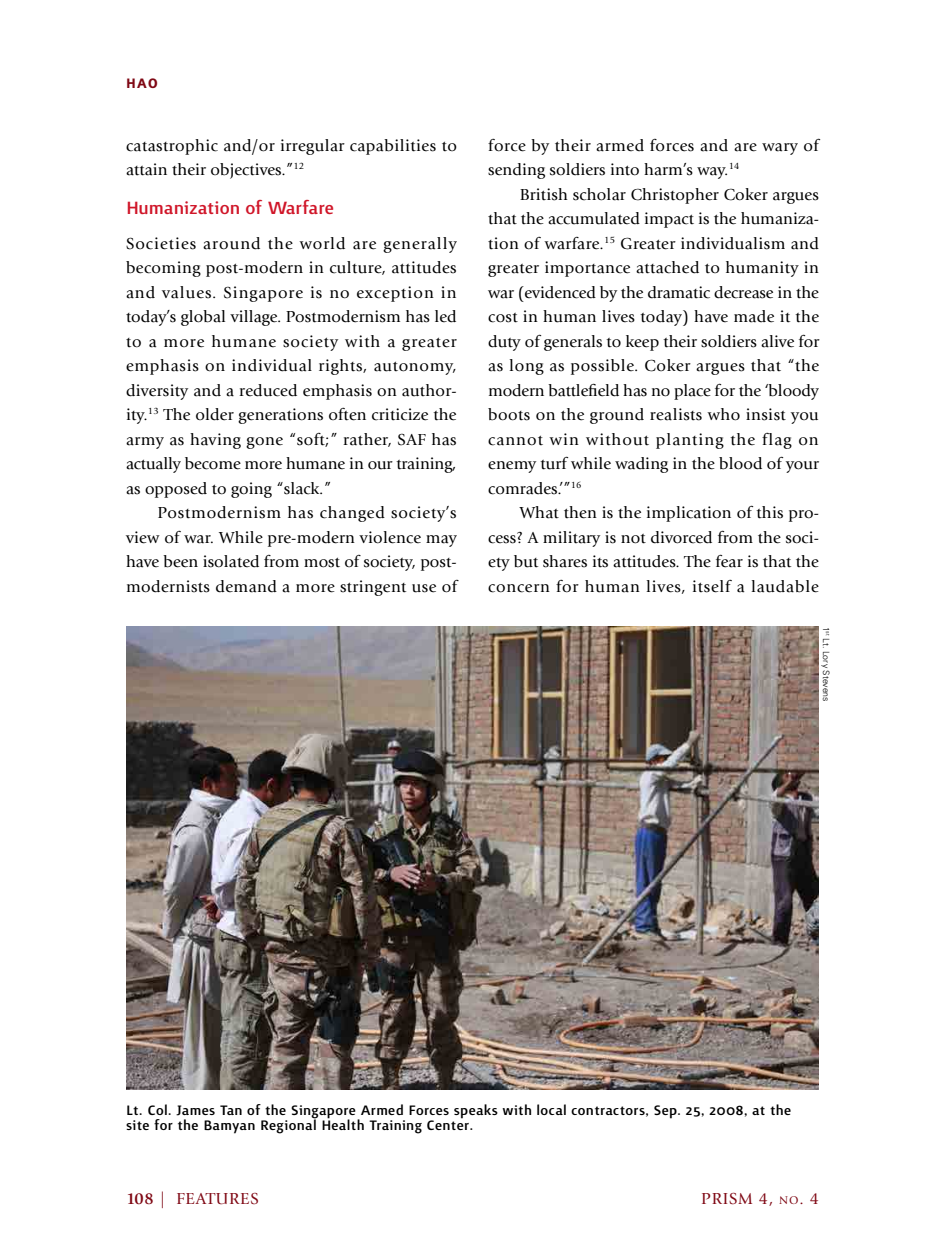
<style>
.page{position:relative;width:945px;height:1260px;background:#fff}
.page>*{position:absolute;margin:0;border:0;box-sizing:border-box;transform-origin:0 0}
.HEAD__A{font:500 22.75px "Surface";color:#d01629}
.Caption_Black{font:500 17.5px/15.8px "Surface";letter-spacing:.02em;color:#000}
.t1{font:700 17.5px "Surface";color:#7f0814}
.Body_TXT{font:16.62px/24.5px "Giovanni Std";letter-spacing:.025em;color:#000;text-align:justify}
.Body_TXT_1st_para{font:16.62px/24.5px "Giovanni Std";letter-spacing:-.005em;color:#000;text-align:justify}
.t2{font:16.62px "Giovanni Std";letter-spacing:.05em;color:#7f0814}
.Photo_Credit_Black{font:300 8.75px "Univers LT Std";color:#000}
.s1{font-weight:700}
.s2{font-size:11.72px}
</style>
<div class="page">
<img style="left:126px;top:627px;width:693px;height:462px">
<p class="t1" style="left:126px;top:76px;width:34px">HAO</p>
<p class="Body_TXT" style="left:126px;top:133px;width:332px">catastrophic and/or irregular capabilities to attain their objectives.”<sup>12</sup></p>
<p class="HEAD__A" style="left:126px;top:197px;width:210px">Humanization of Warfare</p>
<p class="Body_TXT_1st_para" style="left:126px;top:231px;width:332px">Societies around the world are generally becoming post-modern in culture, attitudes and values. Singapore is no exception in today’s global village. Postmodernism has led to a more humane society with a greater emphasis on individual rights, autonomy, diversity and a reduced emphasis on author&shy;ity.<sup>13</sup> The older generations often criticize the army as having gone “soft;” rather, SAF has actually become more humane in our training, as opposed to going “slack.”</p>
<p class="Body_TXT" style="left:126px;top:500px;width:333px;text-indent:32px">Postmodernism has changed society’s view of war. While pre-modern violence may have been isolated from most of society, post&shy;modernists demand a more stringent use of</p>
<p class="Body_TXT" style="left:488px;top:133px;width:332px">force by their armed forces and are wary of sending soldiers into harm’s way.<sup>14</sup></p>
<p class="Body_TXT" style="left:488px;top:182px;width:332px;text-indent:32px">British scholar Christopher Coker argues that the accumulated impact is the humaniza&shy;tion of warfare.<sup>15</sup> Greater individualism and greater importance attached to humanity in war (evidenced by the dramatic decrease in the cost in human lives today) have made it the duty of generals to keep their soldiers alive for as long as possible. Coker argues that “the modern battlefield has no place for the ‘bloody boots on the ground realists who insist you cannot win without planting the flag on enemy turf while wading in the blood of your comrades.’”<sup>16</sup></p>
<p class="Body_TXT" style="left:488px;top:500px;width:332px;text-indent:32px">What then is the implication of this pro&shy;cess? A military is not divorced from the soci&shy;ety but shares its attitudes. The fear is that the concern for human lives, itself a laudable</p>
<p class="Photo_Credit_Black" style="left:832px;top:627px;width:77px;rotate:90deg">1<sup>st</sup> Lt. Lory Stevens</p>
<p class="Caption_Black" style="left:126px;top:1102px;width:667px">Lt. Col. James Tan of the Singapore Armed Forces speaks with local contractors, Sep. 25, 2008, at the site for the Bamyan Regional Health Training Center.</p>
<p class="t2" style="left:126px;top:1189px;width:134px"><span class="s1">108</span> | FEATURES</p>
<p class="t2" style="left:701px;top:1189px;width:119px">PRISM 4, <span class="s2">no</span>. 4</p>
</div>
